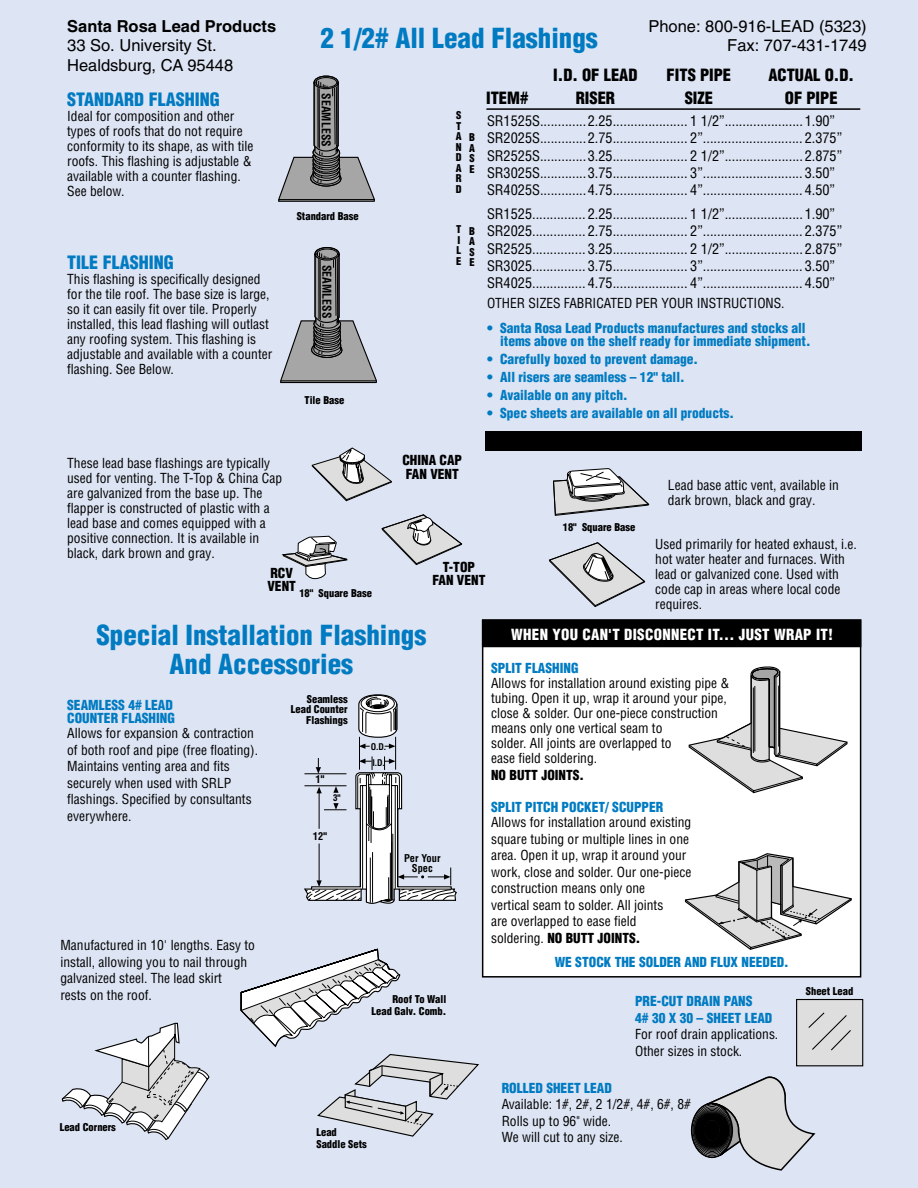
<style>
.page{position:relative;width:918px;height:1188px;background:#dde4f3}
.page>*{position:absolute;margin:0;border:0;box-sizing:border-box;transform-origin:0 0}
.t1{font:900 condensed 27px/28.5px "Helvetica";color:#007bc2;text-align:center}
.t2{font:900 condensed 18px "Helvetica";color:#007bc2}
.t3{font:16.5px/19.5px "Helvetica";color:#000}
.t4{font:900 condensed 16.5px/22.5px "Helvetica";color:#000;text-align:center}
.t5{font:700 16.5px "Helvetica";color:#000}
.t6{font:900 condensed 15px "Helvetica";letter-spacing:.02em;color:#fff}
.t7{font:condensed 14.25px/17.2px "Helvetica";color:#000}
.t8{font:condensed 13.5px/15px "Helvetica";color:#000}
.t9{font:900 condensed 13.5px/13.5px "Helvetica";color:#007bc2}
.t10{font:900 condensed 13.5px/13.5px "Helvetica";color:#000}
.t11{font:700 condensed 11.85px "Helvetica";color:#000}
.t12{font:900 condensed 10.5px/10.5px "Helvetica";color:#000;text-align:justify}
.t13{font:700 condensed 10.5px/10.5px "Helvetica";color:#000;text-align:center}
.t14{font:700 condensed 9px "Helvetica";color:#000}
.s1{font-weight:900}
</style>
<div class="page">
<div style="left:482px;top:619px;width:379px;height:359px;background:#fff;border:2px solid #000"></div>
<div style="left:482px;top:619px;width:379px;height:28px;background:#000;border:2px solid #000"></div>
<svg style="left:549px;top:542px;width:96px;height:65px"></svg>
<svg style="left:382px;top:514px;width:80px;height:51px"></svg>
<svg style="left:312px;top:447px;width:80px;height:54px"></svg>
<svg style="left:61px;top:1022px;width:149px;height:119px"></svg>
<svg style="left:688px;top:666px;width:160px;height:127px"></svg>
<svg style="left:358px;top:694px;width:40px;height:44px;background:#b1b2b4"></svg>
<hr style="left:359px;top:737px;width:1px;height:33px;background:#000">
<hr style="left:395px;top:737px;width:1px;height:33px;background:#000">
<svg style="left:360px;top:744px;width:10px;height:5px"></svg>
<svg style="left:385px;top:744px;width:10px;height:5px"></svg>
<svg style="left:304px;top:756px;width:153px;height:148px"></svg>
<svg style="left:684px;top:853px;width:168px;height:97px"></svg>
<hr style="left:780px;top:865px;width:1px;height:49px;background:#000">
<svg style="left:690px;top:1076px;width:126px;height:95px"></svg>
<div style="left:704px;top:1120px;width:16px;height:21px;background:#000;border:1px solid #000;border-radius:50%"></div>
<div style="left:796px;top:999px;width:67px;height:67px;background:#dedede;border:1px solid #000"></div>
<svg style="left:808px;top:1012px;width:43px;height:39px"></svg>
<svg style="left:240px;top:948px;width:239px;height:189px"></svg>
<svg style="left:280px;top:247px;width:97px;height:137px"></svg>
<svg style="left:278px;top:75px;width:97px;height:127px"></svg>
<svg style="left:283px;top:536px;width:65px;height:43px"></svg>
<svg style="left:553px;top:468px;width:96px;height:48px"></svg>
<div style="left:485px;top:431px;width:377px;height:20px;background:#000"></div>
<hr style="left:486px;top:108px;width:374px;height:2px;background:#000">
<p class="t5" style="left:67px;top:20px;width:211px">Santa Rosa Lead Products</p>
<p class="t3" style="left:67px;top:37px;width:168px">33 So. University St.<br>Healdsburg, CA 95448</p>
<h2 class="t2" style="left:67px;top:93px;width:154px">STANDARD FLASHING</h2>
<p class="t8" style="left:67px;top:110px;width:188px">Ideal for composition and other types of roofs that do not require conformity to its shape, as with tile roofs. This flashing is adjustable &amp; available with a counter flashing.<br>See below.</p>
<h2 class="t2" style="left:67px;top:256px;width:108px">TILE FLASHING</h2>
<p class="t8" style="left:67px;top:273px;width:207px">This flashing is specifically designed for the tile roof. The base size is large, so it can easily fit over tile. Properly installed, this lead flashing will outlast any roofing system. This flashing is adjustable and available with a counter flashing. See Below.</p>
<h1 class="t1" style="left:320px;top:26px;width:279px">2 1/2# All Lead Flashings</h1>
<p class="t3" style="left:648px;top:18px;width:220px;text-align:right">Phone: 800-916-LEAD (5323)<br>Fax: 707-431-1749</p>
<p class="t11" style="left:331px;top:93px;width:55px;rotate:90deg">SEAMLESS</p>
<p class="t12" style="left:297px;top:212px;width:64px">Standard Base</p>
<p class="t11" style="left:332px;top:265px;width:55px;rotate:90deg">SEAMLESS</p>
<p class="t12" style="left:305px;top:396px;width:41px">Tile Base</p>
<p class="t12" style="left:456px;top:111px;width:7px">S T A N D A R D</p>
<p class="t12" style="left:469px;top:133px;width:7px">B A S E</p>
<p class="t12" style="left:456px;top:225px;width:7px">T I L E</p>
<p class="t12" style="left:469px;top:226px;width:7px">B A S E</p>
<p class="t4" style="left:553px;top:66px;width:86px">I.D. OF LEAD<br>RISER</p>
<p class="t4" style="left:667px;top:66px;width:66px">FITS PIPE<br>SIZE</p>
<p class="t4" style="left:768px;top:66px;width:87px">ACTUAL O.D.<br>OF PIPE</p>
<p class="t7" style="left:487px;top:113px;width:357px">SR1525S.............2.25..................... 1 1/2”......................1.90” SR2025S.............2.75..................... 2”............................ 2.375” SR2525S.............3.25..................... 2 1/2”......................2.875” SR3025S.............3.75..................... 3”............................ 3.50” SR4025S.............4.75..................... 4”............................ 4.50”</p>
<p class="t7" style="left:487px;top:206px;width:357px">SR1525............... 2.25..................... 1 1/2”......................1.90” SR2025............... 2.75..................... 2”............................ 2.375” SR2525............... 3.25..................... 2 1/2”......................2.875” SR3025............... 3.75..................... 3”............................ 3.50” SR4025............... 4.75..................... 4”............................ 4.50”</p>
<p class="t8" style="left:487px;top:296px;width:299px">OTHER SIZES FABRICATED PER YOUR INSTRUCTIONS.</p>
<p class="t4" style="left:486px;top:88px;width:44px">ITEM#</p>
<p class="t9" style="left:500px;top:322px;width:312px;text-indent:-13px">• Santa Rosa Lead Products manufactures and stocks all items above on the shelf ready for immediate shipment.</p>
<p class="t9" style="left:487px;top:354px;width:213px">• Carefully boxed to prevent damage.</p>
<p class="t9" style="left:487px;top:372px;width:199px">• All risers are seamless – 12" tall.</p>
<p class="t9" style="left:487px;top:390px;width:142px">• Available on any pitch.</p>
<p class="t9" style="left:487px;top:408px;width:249px">• Spec sheets are available on all products.</p>
<p class="t8" style="left:67px;top:457px;width:217px">These lead base flashings are typically used for venting. The T-Top &amp; China Cap are galvanized from the base up. The flapper is constructed of plastic with a lead base and comes equipped with a positive connection. It is available in black, dark brown and gray.</p>
<p class="t10" style="left:267px;top:567px;width:30px">RCV<br>VENT</p>
<p class="t12" style="left:299px;top:589px;width:74px">18" Square Base</p>
<p class="t10" style="left:402px;top:455px;width:61px">CHINA CAP<br>FAN VENT</p>
<p class="t10" style="left:432px;top:561px;width:55px;text-align:center">T-TOP<br>FAN VENT</p>
<p class="t12" style="left:563px;top:523px;width:74px">18" Square Base</p>
<p class="t8" style="left:668px;top:478px;width:172px">Lead base attic vent, available in dark brown, black and gray.</p>
<p class="t8" style="left:655px;top:537px;width:203px">Used primarily for heated exhaust, i.e. hot water heater and furnaces. With lead or galvanized cone. Used with code cap in areas where local code requires.</p>
<h1 class="t1" style="left:96px;top:623px;width:331px">Special Installation Flashings<br>And Accessories</h1>
<p class="t9" style="left:67px;top:699px;width:109px">SEAMLESS 4# LEAD<br>COUNTER FLASHING</p>
<p class="t8" style="left:67px;top:726px;width:192px;line-height:16.5px">Allows for expansion &amp; contraction of both roof and pipe (free floating).<br>Maintains venting area and fits securely when used with SRLP flashings. Specified by consultants everywhere.</p>
<p class="t8" style="left:60px;top:938px;width:196px;line-height:16.5px">Manufactured in 10' lengths. Easy to install, allowing you to nail through galvanized steel. The lead skirt<br>rests on the roof.</p>
<p class="t12" style="left:291px;top:695px;width:58px;text-align:right">Seamless<br>Lead Counter<br>Flashings</p>
<p class="t13" style="left:316px;top:775px;width:10px">1"</p>
<p class="t14" style="left:333px;top:795px;width:9px">3"</p>
<p class="t13" style="left:313px;top:832px;width:15px">12"</p>
<p class="t14" style="left:371px;top:743px;width:17px">O.D.</p>
<p class="t14" style="left:373px;top:759px;width:14px">I.D.</p>
<p class="t13" style="left:404px;top:853px;width:38px">Per Your<br>Spec</p>
<p class="t12" style="left:372px;top:994px;width:76px;line-height:12px;text-align:right">Roof To Wall<br>Lead Galv. Comb.</p>
<p class="t12" style="left:60px;top:1123px;width:58px">Lead Corners</p>
<p class="t12" style="left:316px;top:1127px;width:52px;line-height:12px">Lead<br>Saddle Sets</p>
<p class="t6" style="left:511px;top:628px;width:323px">WHEN YOU CAN'T DISCONNECT IT... JUST WRAP IT!</p>
<p class="t9" style="left:491px;top:663px;width:89px">SPLIT FLASHING</p>
<p class="t8" style="left:491px;top:677px;width:240px">Allows for installation around existing pipe &amp; tubing. Open it up, wrap it around your pipe, close &amp; solder. Our one-piece construction means only one vertical seam to<br>solder. All joints are overlapped to<br>ease field soldering.</p>
<p class="t10" style="left:491px;top:769px;width:95px">NO BUTT JOINTS.</p>
<p class="t9" style="left:491px;top:801px;width:174px">SPLIT PITCH POCKET/ SCUPPER</p>
<p class="t8" style="left:491px;top:815px;width:202px;line-height:16.5px">Allows for installation around existing square tubing or multiple lines in one area. Open it up, wrap it around your work, close and solder. Our one-piece construction means only one<br>vertical seam to solder. All joints<br>are overlapped to ease field soldering. <span class="s1">NO BUTT JOINTS.</span></p>
<p class="t9" style="left:555px;top:957px;width:236px">WE STOCK THE SOLDER AND FLUX NEEDED.</p>
<p class="t9" style="left:635px;top:994px;width:139px;line-height:16.5px">PRE-CUT DRAIN PANS<br>4# 30 X 30 – SHEET LEAD</p>
<p class="t8" style="left:635px;top:1027px;width:145px;line-height:16.5px">For roof drain applications.<br>Other sizes in stock.</p>
<p class="t9" style="left:502px;top:1082px;width:112px">ROLLED SHEET LEAD</p>
<p class="t8" style="left:502px;top:1097px;width:191px;line-height:16.5px">Available: 1#, 2#, 2 1/2#, 4#, 6#, 8#<br>Rolls up to 96" wide.<br>We will cut to any size.</p>
<p class="t12" style="left:806px;top:987px;width:49px">Sheet Lead</p>
</div>
